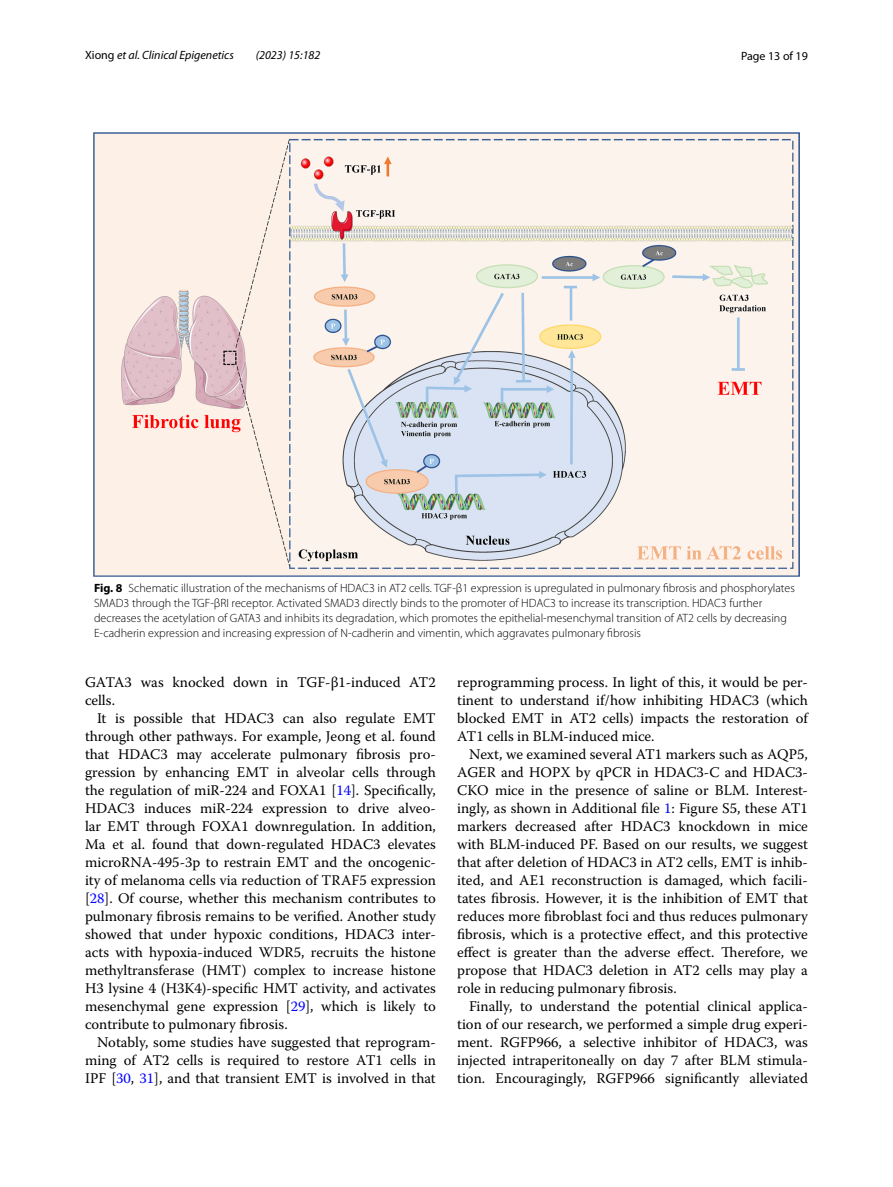
<style>
.page{position:relative;width:893px;height:1187px;background:#fff}
.page>*{position:absolute;margin:0;border:0;box-sizing:border-box;transform-origin:0 0}
.t1{font:14.7px/18px "Warnock Pro";color:#000;text-align:justify}
.t2{font:300 12px/15px "Myriad Pro";color:#000}
.t3{font:italic 12px "Myriad Pro";color:#000}
.t4{font:12px "Myriad Pro";color:#000}
.s1{font-style:normal}
.s2{font-weight:700}
.s3{color:#00f}
</style>
<div class="page">
<img style="left:94px;top:133px;width:705px;height:443px">
<p class="t3" style="left:85px;top:48px;width:150px"><span class="s1">Xiong</span> et al. Clinical Epigenetics</p>
<p class="t3" style="left:256px;top:48px;width:66px">(2023) 15:182</p>
<p class="t4" style="left:741px;top:48px;width:68px">Page 13 of 19</p>
<p class="t2" style="left:94px;top:580px;width:702px"><span class="s2">Fig. 8</span> Schematic illustration of the mechanisms of HDAC3 in AT2 cells. TGF-β1 expression is upregulated in pulmonary fibrosis and phosphorylates SMAD3 through the TGF-βRI receptor. Activated SMAD3 directly binds to the promoter of HDAC3 to increase its transcription. HDAC3 further decreases the acetylation of GATA3 and inhibits its degradation, which promotes the epithelial-mesenchymal transition of AT2 cells by decreasing E-cadherin expression and increasing expression of N-cadherin and vimentin, which aggravates pulmonary fibrosis</p>
<p class="t1" style="left:85px;top:672px;width:352px">GATA3 was knocked down in TGF-β1-induced AT2 cells.</p>
<p class="t1" style="left:85px;top:708px;width:352px;text-indent:12px">It is possible that HDAC3 can also regulate EMT through other pathways. For example, Jeong et al. found that HDAC3 may accelerate pulmonary fibrosis pro&shy;gression by enhancing EMT in alveolar cells through the regulation of miR-224 and FOXA1 [<span class="s3">14</span>]. Specifically, HDAC3 induces miR-224 expression to drive alveo&shy;lar EMT through FOXA1 downregulation. In addition, Ma et al. found that down-regulated HDAC3 elevates microRNA-495-3p to restrain EMT and the oncogenic&shy;ity of melanoma cells via reduction of TRAF5 expression [<span class="s3">28</span>]. Of course, whether this mechanism contributes to pulmonary fibrosis remains to be verified. Another study showed that under hypoxic conditions, HDAC3 inter&shy;acts with hypoxia-induced WDR5, recruits the histone methyltransferase (HMT) complex to increase histone H3 lysine 4 (H3K4)-specific HMT activity, and activates mesenchymal gene expression [<span class="s3">29</span>], which is likely to contribute to pulmonary fibrosis.</p>
<p class="t1" style="left:85px;top:1032px;width:352px;text-indent:12px">Notably, some studies have suggested that reprogram&shy;ming of AT2 cells is required to restore AT1 cells in IPF [<span class="s3">30</span>, <span class="s3">31</span>], and that transient EMT is involved in that</p>
<p class="t1" style="left:457px;top:672px;width:352px">reprogramming process. In light of this, it would be per&shy;tinent to understand if/how inhibiting HDAC3 (which blocked EMT in AT2 cells) impacts the restoration of AT1 cells in BLM-induced mice.</p>
<p class="t1" style="left:457px;top:744px;width:352px;text-indent:12px">Next, we examined several AT1 markers such as AQP5, AGER and HOPX by qPCR in HDAC3-C and HDAC3- CKO mice in the presence of saline or BLM. Interest&shy;ingly, as shown in Additional file <span class="s3">1</span>: Figure S5, these AT1 markers decreased after HDAC3 knockdown in mice with BLM-induced PF. Based on our results, we suggest that after deletion of HDAC3 in AT2 cells, EMT is inhib&shy;ited, and AE1 reconstruction is damaged, which facili&shy;tates fibrosis. However, it is the inhibition of EMT that reduces more fibroblast foci and thus reduces pulmonary fibrosis, which is a protective effect, and this protective effect is greater than the adverse effect. Therefore, we propose that HDAC3 deletion in AT2 cells may play a role in reducing pulmonary fibrosis.</p>
<p class="t1" style="left:457px;top:996px;width:352px;text-indent:12px">Finally, to understand the potential clinical applica&shy;tion of our research, we performed a simple drug experi&shy;ment. RGFP966, a selective inhibitor of HDAC3, was injected intraperitoneally on day 7 after BLM stimula&shy;tion. Encouragingly, RGFP966 significantly alleviated</p>
</div>
